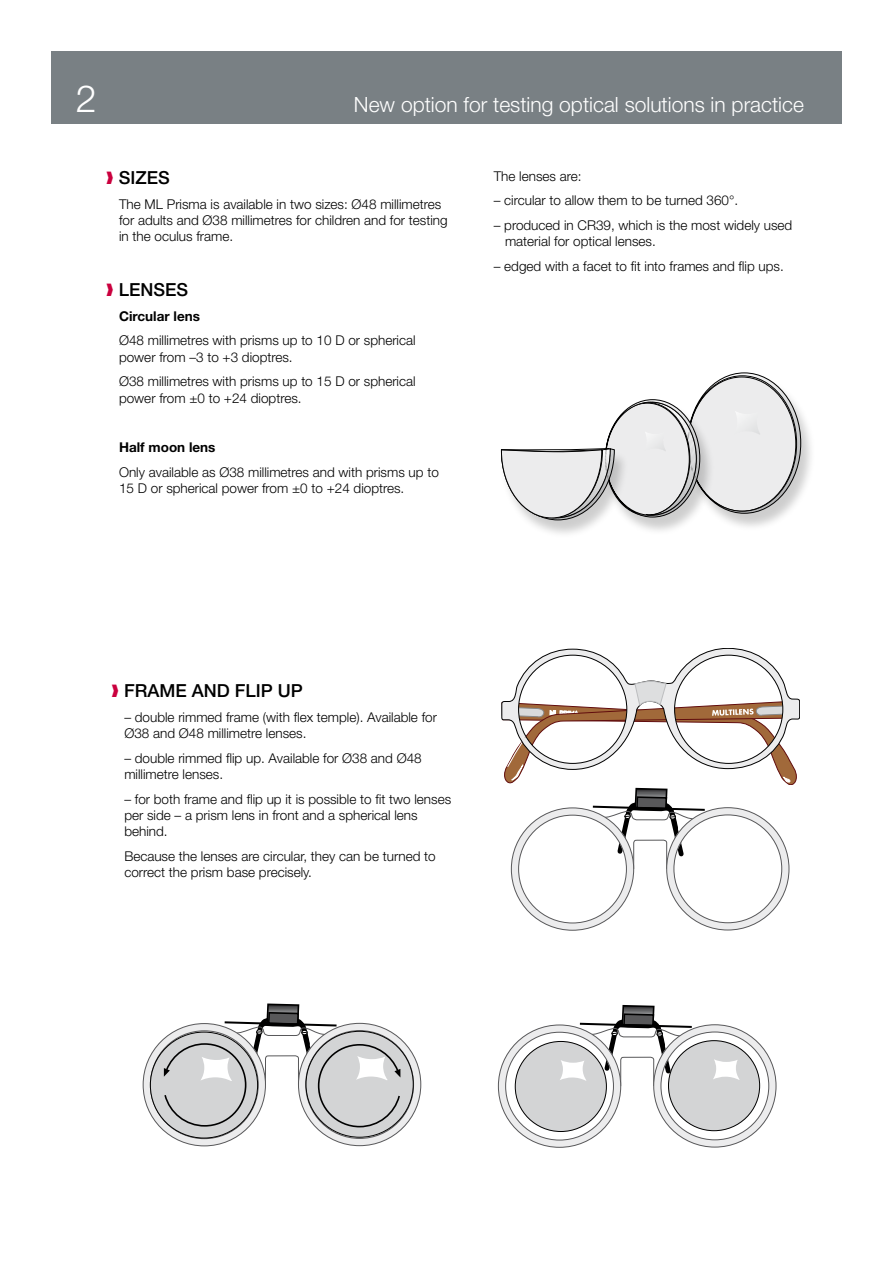
<style>
.page{position:relative;width:893px;height:1263px;background:#fff}
.page>*{position:absolute;margin:0;border:0;box-sizing:border-box;transform-origin:0 0}
.t1{font:300 37.5px "Helvetica Neue";color:#fff}
.t2{font:300 21px "Helvetica Neue";color:#fff}
.t3{font:500 18px "Helvetica Neue";color:#000}
.t4{font:300 13.5px/16.2px "Helvetica Neue";color:#000}
.t5{font:700 13.5px "Helvetica Neue";color:#000}
.s1{color:#ca003e}
</style>
<div class="page">
<div style="left:51px;top:51px;width:791px;height:72px;background:#798084"></div>
<div style="left:684px;top:373px;width:133px;height:161px;background:#000;opacity:.2"></div>
<div style="left:602px;top:400px;width:114px;height:137px;background:#000;opacity:.2"></div>
<div style="left:498px;top:449px;width:133px;height:91px;background:#000;opacity:.2"></div>
<svg style="left:501px;top:372px;width:300px;height:148px"></svg>
<svg style="left:502px;top:648px;width:298px;height:282px"></svg>
<svg style="left:143px;top:1003px;width:278px;height:143px"></svg>
<svg style="left:498px;top:1004px;width:278px;height:143px"></svg>
<h1 class="t1" style="left:76px;top:76px;width:22px">2</h1>
<h2 class="t2" style="left:354px;top:92px;width:452px">New option for testing optical solutions in practice</h2>
<h3 class="t3" style="left:106px;top:167px;width:65px"><span class="s1">❱</span> SIZES</h3>
<p class="t4" style="left:119px;top:196px;width:330px">The ML Prisma is available in two sizes: Ø48 millimetres for adults and Ø38 millimetres for children and for testing in the oculus frame.</p>
<h3 class="t3" style="left:106px;top:279px;width:83px"><span class="s1">❱</span> LENSES</h3>
<p class="t5" style="left:119px;top:308px;width:82px">Circular lens</p>
<p class="t4" style="left:119px;top:332px;width:298px">Ø48 millimetres with prisms up to 10 D or spherical power from –3 to +3 dioptres.</p>
<p class="t4" style="left:119px;top:373px;width:298px">Ø38 millimetres with prisms up to 15 D or spherical power from ±0 to +24 dioptres.</p>
<p class="t5" style="left:119px;top:439px;width:98px">Half moon lens</p>
<p class="t4" style="left:119px;top:463px;width:321px">Only available as Ø38 millimetres and with prisms up to<br>15 D or spherical power from ±0 to +24 dioptres.</p>
<p class="t4" style="left:494px;top:168px;width:89px">The lenses are:</p>
<p class="t4" style="left:494px;top:192px;width:246px">– circular to allow them to be turned 360°.</p>
<p class="t4" style="left:505px;top:217px;width:289px;text-indent:-11px">– produced in CR39, which is the most widely used material for optical lenses.</p>
<p class="t4" style="left:494px;top:258px;width:292px">– edged with a facet to fit into frames and flip ups.</p>
<h3 class="t3" style="left:112px;top:680px;width:193px"><span class="s1">❱</span> FRAME AND FLIP UP</h3>
<p class="t4" style="left:124px;top:709px;width:314px">– double rimmed frame (with flex temple). Available for<br>Ø38 and Ø48 millimetre lenses.</p>
<p class="t4" style="left:124px;top:750px;width:299px">– double rimmed flip up. Available for Ø38 and Ø48 millimetre lenses.</p>
<p class="t4" style="left:124px;top:791px;width:328px">– for both frame and flip up it is possible to fit two lenses per side – a prism lens in front and a spherical lens behind.</p>
<p class="t4" style="left:124px;top:848px;width:313px">Because the lenses are circular, they can be turned to correct the prism base precisely.</p>
</div>
